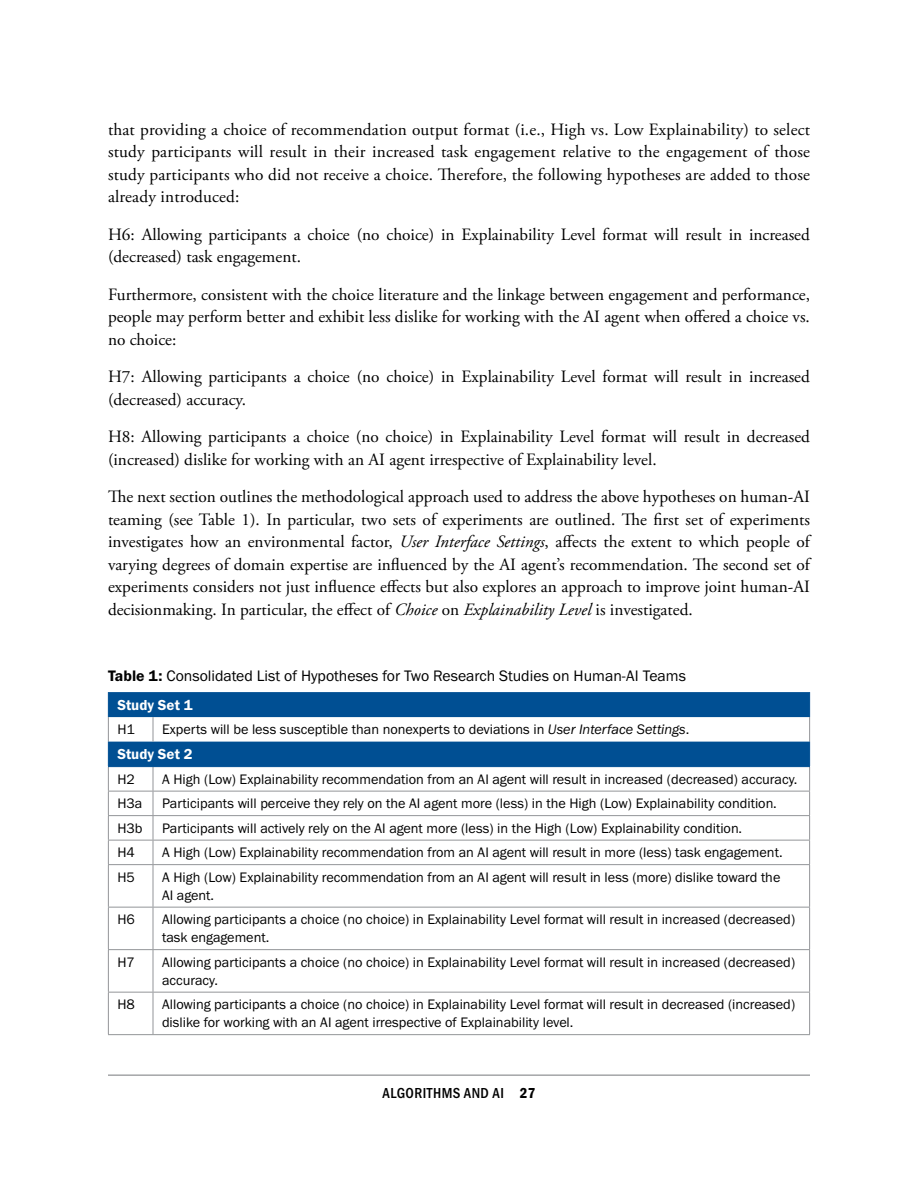
<style>
.page{position:relative;width:918px;height:1188px;background:#fff}
.page>*{position:absolute;margin:0;border:0;box-sizing:border-box;transform-origin:0 0}
.t1{font:17.25px/22.5px "Adobe Garamond Pro";color:#000;text-align:justify}
.t2{font:15.75px "Franklin Gothic URW Boo";color:#000}
.Table_Header_Left{font:15px "Franklin Gothic URW Dem";color:#fff}
.t3{font:500 15px "Franklin Gothic URW Cond";letter-spacing:.025em;color:#000}
.Table_Text{font:14.25px/18px "Franklin Gothic URW Boo";color:#000}
.s1{font-style:italic}
.s2{font-family:"Franklin Gothic URW Dem"}
.s3{font-family:"Franklin Gothic URW Boo Ita"}
.s4{font-family:"Franklin Gothic URW Con Dem";font-weight:400}
</style>
<div class="page">
<hr style="left:108px;top:1075px;width:702px;height:1px;background:#77787b">
<svg style="left:109px;top:692px;width:700px;height:74px;fill:#004f93"></svg>
<svg style="left:153px;top:717px;width:1px;height:25px"></svg>
<hr style="left:108px;top:791px;width:45px;height:1px;background:#939598">
<hr style="left:153px;top:791px;width:657px;height:1px;background:#939598">
<hr style="left:108px;top:815px;width:45px;height:1px;background:#939598">
<hr style="left:153px;top:815px;width:657px;height:1px;background:#939598">
<hr style="left:108px;top:840px;width:45px;height:1px;background:#939598">
<hr style="left:153px;top:840px;width:657px;height:1px;background:#939598">
<svg style="left:153px;top:767px;width:1px;height:97px"></svg>
<hr style="left:108px;top:864px;width:45px;height:1px;background:#939598">
<hr style="left:108px;top:865px;width:1px;height:42px;background:#939598">
<hr style="left:153px;top:864px;width:657px;height:1px;background:#939598">
<hr style="left:153px;top:865px;width:1px;height:42px;background:#939598">
<hr style="left:809px;top:865px;width:1px;height:42px;background:#939598">
<hr style="left:108px;top:907px;width:45px;height:1px;background:#939598">
<hr style="left:108px;top:908px;width:1px;height:41px;background:#939598">
<hr style="left:153px;top:907px;width:657px;height:1px;background:#939598">
<hr style="left:153px;top:908px;width:1px;height:41px;background:#939598">
<hr style="left:809px;top:908px;width:1px;height:41px;background:#939598">
<hr style="left:108px;top:949px;width:45px;height:1px;background:#939598">
<hr style="left:108px;top:950px;width:1px;height:42px;background:#939598">
<hr style="left:153px;top:949px;width:657px;height:1px;background:#939598">
<hr style="left:153px;top:950px;width:1px;height:42px;background:#939598">
<hr style="left:809px;top:950px;width:1px;height:42px;background:#939598">
<hr style="left:108px;top:992px;width:45px;height:1px;background:#939598">
<hr style="left:108px;top:993px;width:1px;height:41px;background:#939598">
<hr style="left:153px;top:992px;width:657px;height:1px;background:#939598">
<hr style="left:153px;top:993px;width:1px;height:41px;background:#939598">
<hr style="left:809px;top:993px;width:1px;height:41px;background:#939598">
<hr style="left:108px;top:1034px;width:45px;height:1px;background:#939598">
<hr style="left:153px;top:1034px;width:657px;height:1px;background:#939598">
<svg style="left:108px;top:692px;width:1px;height:172px"></svg>
<svg style="left:809px;top:692px;width:1px;height:172px"></svg>
<hr style="left:108px;top:766px;width:45px;height:1px;background:#004f93">
<hr style="left:153px;top:766px;width:657px;height:1px;background:#004f93">
<p class="t1" style="left:108px;top:119px;width:704px">that providing a choice of recommendation output format (i.e., High vs. Low Explainability) to select study participants will result in their increased task engagement relative to the engagement of those study participants who did not receive a choice. Therefore, the following hypotheses are added to those already introduced:</p>
<p class="t1" style="left:108px;top:224px;width:703px">H6: Allowing participants a choice (no choice) in Explainability Level format will result in increased (decreased) task engagement.</p>
<p class="t1" style="left:108px;top:284px;width:704px">Furthermore, consistent with the choice literature and the linkage between engagement and performance, people may perform better and exhibit less dislike for working with the AI agent when offered a choice vs. no choice:</p>
<p class="t1" style="left:108px;top:366px;width:703px">H7: Allowing participants a choice (no choice) in Explainability Level format will result in increased (decreased) accuracy.</p>
<p class="t1" style="left:108px;top:426px;width:704px">H8: Allowing participants a choice (no choice) in Explainability Level format will result in decreased (increased) dislike for working with an AI agent irrespective of Explainability level.</p>
<p class="t1" style="left:108px;top:486px;width:704px">The next section outlines the methodological approach used to address the above hypotheses on human-AI teaming (see Table 1). In particular, two sets of experiments are outlined. The first set of experiments investigates how an environmental factor, <span class="s1">User Interface Settings</span>, affects the extent to which people of varying degrees of domain expertise are influenced by the AI agent’s recommendation. The second set of experiments considers not just influence effects but also explores an approach to improve joint human-AI decisionmaking. In particular, the effect of <span class="s1">Choice</span> on <span class="s1">Explainability Level</span> is investigated.</p>
<p class="t2" style="left:108px;top:666px;width:580px"><span class="s2">Table 1:</span> Consolidated List of Hypotheses for Two Research Studies on Human-AI Teams</p>
<p class="Table_Header_Left" style="left:117px;top:695px;width:77px">Study Set 1</p>
<p class="Table_Text" style="left:117px;top:720px;width:19px">H1</p>
<p class="Table_Text" style="left:162px;top:720px;width:527px">Experts will be less susceptible than nonexperts to deviations in <span class="s3">User Interface Settings</span>.</p>
<p class="Table_Header_Left" style="left:117px;top:745px;width:77px">Study Set 2</p>
<p class="Table_Text" style="left:117px;top:770px;width:19px">H2</p>
<p class="Table_Text" style="left:162px;top:770px;width:635px">A High (Low) Explainability recommendation from an AI agent will result in increased (decreased) accuracy.</p>
<p class="Table_Text" style="left:117px;top:794px;width:27px">H3a</p>
<p class="Table_Text" style="left:162px;top:794px;width:614px">Participants will perceive they rely on the AI agent more (less) in the High (Low) Explainability condition.</p>
<p class="Table_Text" style="left:117px;top:819px;width:27px">H3b</p>
<p class="Table_Text" style="left:162px;top:819px;width:580px">Participants will actively rely on the AI agent more (less) in the High (Low) Explainability condition.</p>
<p class="Table_Text" style="left:117px;top:843px;width:19px">H4</p>
<p class="Table_Text" style="left:162px;top:843px;width:620px">A High (Low) Explainability recommendation from an AI agent will result in more (less) task engagement.</p>
<p class="Table_Text" style="left:117px;top:868px;width:19px">H5</p>
<p class="Table_Text" style="left:162px;top:868px;width:620px">A High (Low) Explainability recommendation from an AI agent will result in less (more) dislike toward the<br>AI agent.</p>
<p class="Table_Text" style="left:117px;top:910px;width:19px">H6</p>
<p class="Table_Text" style="left:162px;top:910px;width:635px">Allowing participants a choice (no choice) in Explainability Level format will result in increased (decreased) task engagement.</p>
<p class="Table_Text" style="left:117px;top:953px;width:19px">H7</p>
<p class="Table_Text" style="left:162px;top:953px;width:635px">Allowing participants a choice (no choice) in Explainability Level format will result in increased (decreased) accuracy.</p>
<p class="Table_Text" style="left:117px;top:995px;width:19px">H8</p>
<p class="Table_Text" style="left:162px;top:995px;width:635px">Allowing participants a choice (no choice) in Explainability Level format will result in decreased (increased) dislike for working with an AI agent irrespective of Explainability level.</p>
<p class="t3" style="left:383px;top:1082px;width:154px">ALGORITHMS AND AI <span class="s4">27</span></p>
</div>
